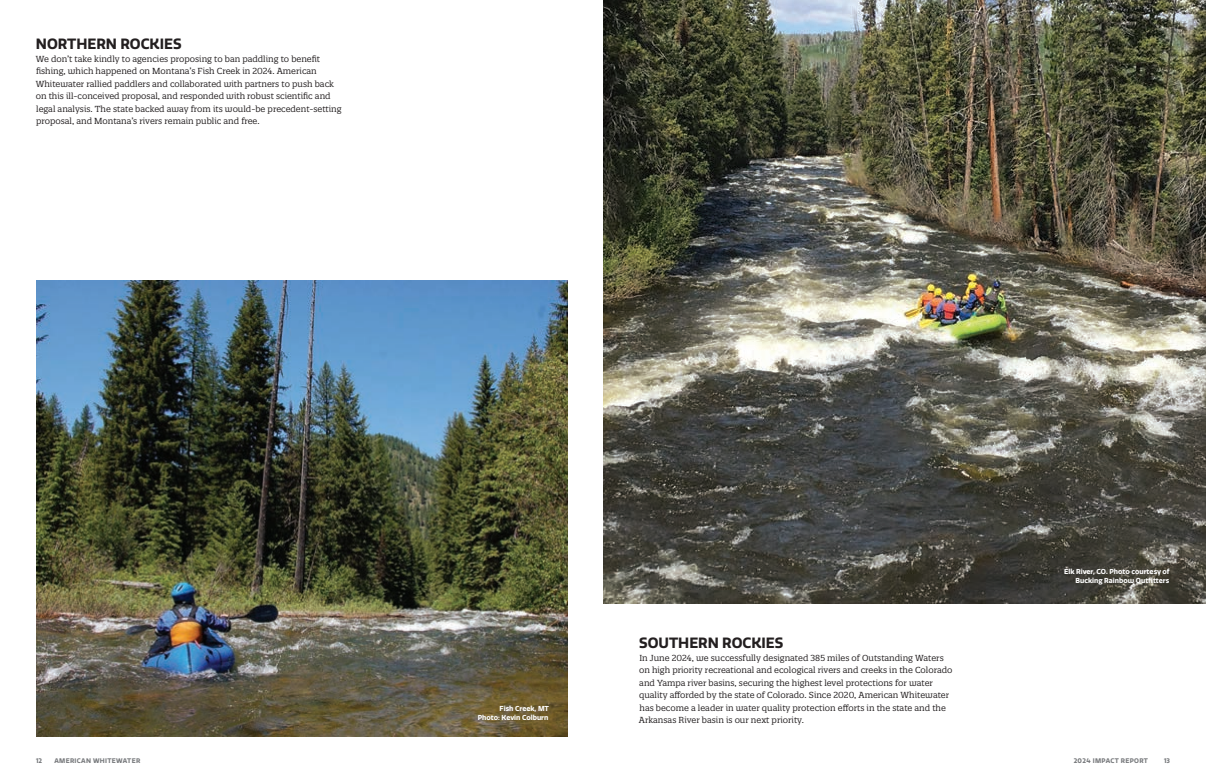
<style>
.page{position:relative;width:1206px;height:783px;background:#fff}
.page>*{position:absolute;margin:0;border:0;box-sizing:border-box;transform-origin:0 0}
.Body_Subhead_-_Q_Sans{font:700 14.5px "Quatro";color:#231f20}
.Body_8_5_pt_Quatro_Slab{font:8.5px/12.5px "Quatro Slab";color:#231f20}
.Caption_White{font:700 7px "Quatro";color:#fff}
.t1{font:700 6.5px "Quatro";letter-spacing:.05em;color:#76787b}
</style>
<div class="page">
<img style="left:36px;top:281px;width:531px;height:456px">
<img style="left:604px;top:0;width:602px;height:604px">
<p class="Body_Subhead_-_Q_Sans" style="left:36px;top:35px;width:147px">NORTHERN ROCKIES</p>
<p class="Body_8_5_pt_Quatro_Slab" style="left:36px;top:52px;width:307px">We don’t take kindly to agencies proposing to ban paddling to benefit fishing, which happened on Montana’s Fish Creek in 2024. American Whitewater rallied paddlers and collaborated with partners to push back on this ill-conceived proposal, and responded with robust scientific and legal analysis. The state backed away from its would-be precedent-setting proposal, and Montana’s rivers remain public and free.</p>
<p class="Caption_White" style="left:500px;top:704px;width:51px">Fish Creek, MT</p>
<p class="Caption_White" style="left:478px;top:713px;width:72px">Photo: Kevin Colburn</p>
<p class="Body_Subhead_-_Q_Sans" style="left:639px;top:634px;width:146px">SOUTHERN ROCKIES</p>
<p class="Body_8_5_pt_Quatro_Slab" style="left:639px;top:651px;width:315px">In June 2024, we successfully designated 385 miles of Outstanding Waters on high priority recreational and ecological rivers and creeks in the Colorado and Yampa river basins, securing the highest level protections for water quality afforded by the state of Colorado. Since 2020, American Whitewater has become a leader in water quality protection efforts in the state and the Arkansas River basin is our next priority.</p>
<p class="Caption_White" style="left:1064px;top:567px;width:107px">Elk River, CO. Photo courtesy of</p>
<p class="Caption_White" style="left:1075px;top:576px;width:95px">Bucking Rainbow Outfitters</p>
<p class="t1" style="left:36px;top:757px;width:8px">12</p>
<p class="t1" style="left:54px;top:757px;width:87px">AMERICAN WHITEWATER</p>
<p class="t1" style="left:1074px;top:757px;width:76px">2024 IMPACT REPORT</p>
<p class="t1" style="left:1164px;top:757px;width:7px">13</p>
</div>
